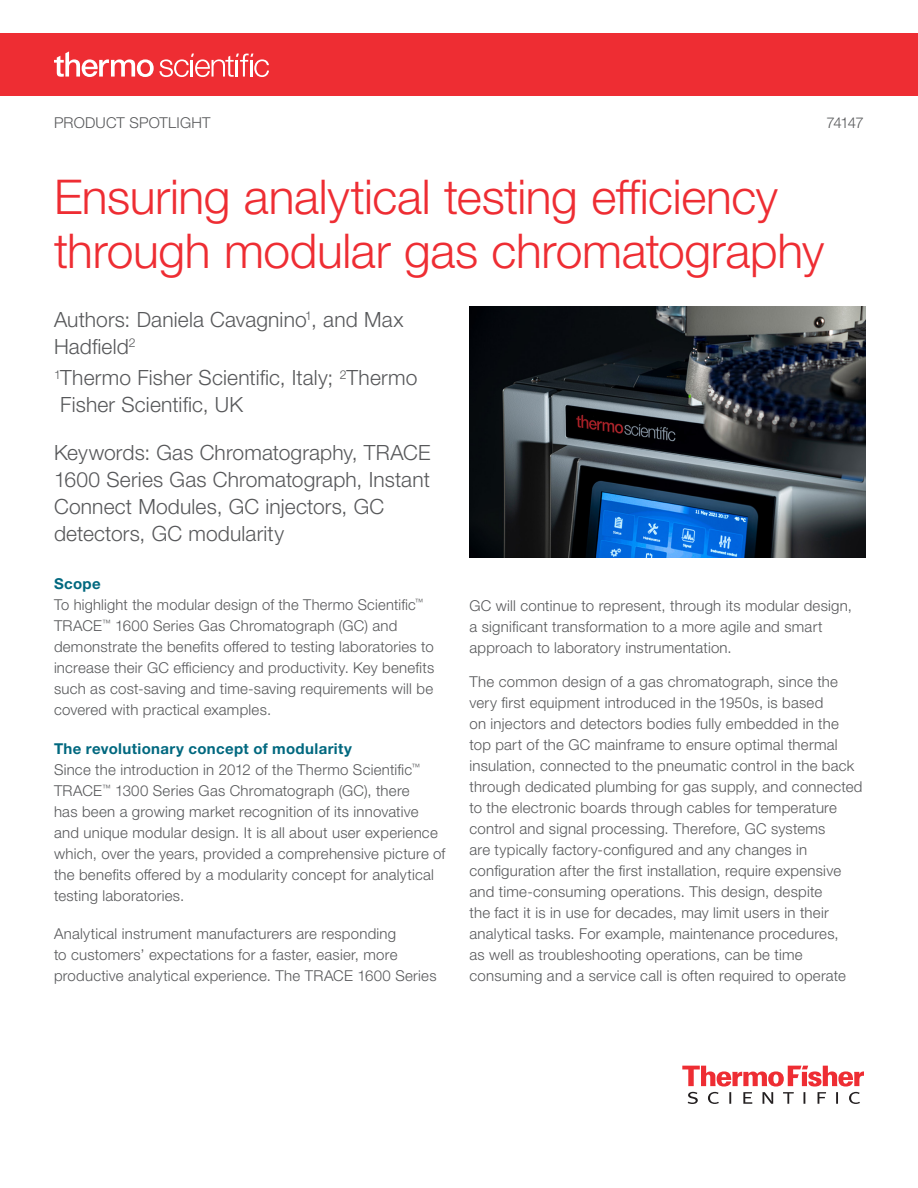
<style>
.page{position:relative;width:918px;height:1188px;background:#fff}
.page>*{position:absolute;margin:0;border:0;box-sizing:border-box;transform-origin:0 0}
.t1{font:300 48px/54px "Helvetica Neue LTW1 G";letter-spacing:-.01em;color:#ee2d33}
.t2{font:300 21px/27px "Helvetica Neue LTW1 G";letter-spacing:.01em;color:#57585a}
.t3{font:300 15px/21px "Helvetica Neue LTW1 G";letter-spacing:.015em;color:#57585a}
.s1{font-weight:700;color:#00687f}
</style>
<div class="page">
<svg style="left:682px;top:1066px;width:182px;height:38px"></svg>
<img style="left:470px;top:306px;width:396px;height:252px">
<div style="left:0;top:33px;width:918px;height:63px;background:#ee2d33"></div>
<svg style="left:54px;top:51px;width:215px;height:26px"></svg>
<p class="t3" style="left:54px;top:112px;width:158px">PRODUCT SPOTLIGHT</p>
<p class="t3" style="left:826px;top:112px;width:39px">74147</p>
<h1 class="t1" style="left:54px;top:170px;width:772px">Ensuring analytical testing efficiency through modular gas chromatography</h1>
<h2 class="t2" style="left:54px;top:306px;width:351px">Authors: Daniela Cavagnino<sup>1</sup>, and Max<br>Hadfield<sup>2</sup></h2>
<h2 class="t2" style="left:60px;top:364px;width:359px;text-indent:-6px"><sup>1</sup>Thermo Fisher Scientific, Italy; <sup>2</sup>Thermo<br>Fisher Scientific, UK</h2>
<h2 class="t2" style="left:54px;top:439px;width:378px">Keywords: Gas Chromatography, TRACE 1600 Series Gas Chromatograph, Instant Connect Modules, GC injectors, GC detectors, GC modularity</h2>
<p class="t3" style="left:54px;top:574px;width:382px"><span class="s1">Scope<br></span>To highlight the modular design of the Thermo Scientific<sup>™ </sup>TRACE<sup>™</sup> 1600 Series Gas Chromatograph (GC) and demonstrate the benefits offered to testing laboratories to increase their GC efficiency and productivity. Key benefits such as cost-saving and time-saving requirements will be covered with practical examples.</p>
<p class="t3" style="left:54px;top:739px;width:393px"><span class="s1">The revolutionary concept of modularity<br></span>Since the introduction in 2012 of the Thermo Scientific<sup>™ </sup>TRACE<sup>™</sup> 1300 Series Gas Chromatograph (GC), there<br>has been a growing market recognition of its innovative and unique modular design. It is all about user experience which, over the years, provided a comprehensive picture of the benefits offered by a modularity concept for analytical testing laboratories.</p>
<p class="t3" style="left:54px;top:923px;width:384px">Analytical instrument manufacturers are responding<br>to customers’ expectations for a faster, easier, more productive analytical experience. The TRACE 1600 Series</p>
<p class="t3" style="left:470px;top:595px;width:384px">GC will continue to represent, through its modular design, a significant transformation to a more agile and smart approach to laboratory instrumentation.</p>
<p class="t3" style="left:470px;top:671px;width:394px">The common design of a gas chromatograph, since the very first equipment introduced in the 1950s, is based<br>on injectors and detectors bodies fully embedded in the top part of the GC mainframe to ensure optimal thermal insulation, connected to the pneumatic control in the back through dedicated plumbing for gas supply, and connected to the electronic boards through cables for temperature control and signal processing. Therefore, GC systems<br>are typically factory-configured and any changes in configuration after the first installation, require expensive and time-consuming operations. This design, despite<br>the fact it is in use for decades, may limit users in their analytical tasks. For example, maintenance procedures,<br>as well as troubleshooting operations, can be time consuming and a service call is often required to operate</p>
</div>
